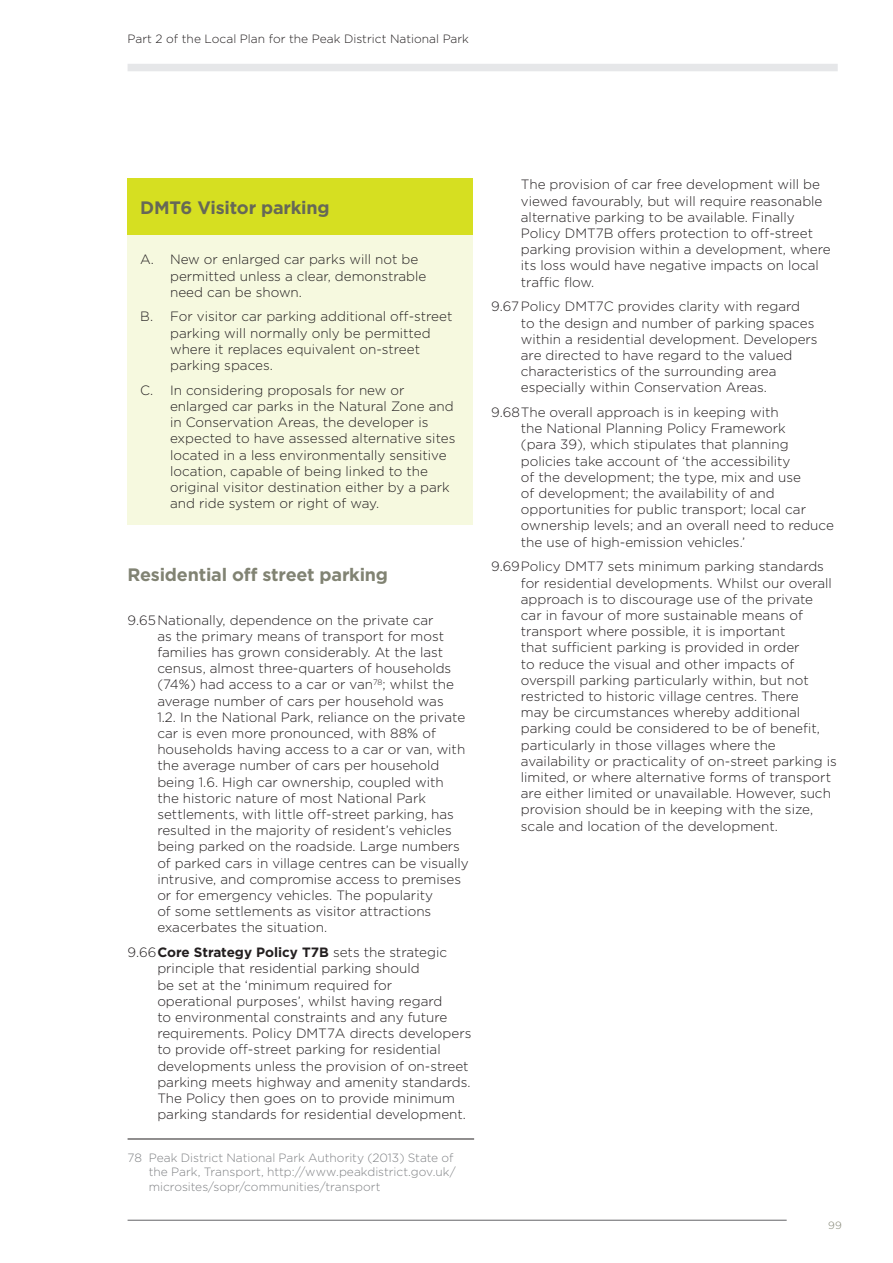
<style>
.page{position:relative;width:893px;height:1263px;background:#fff}
.page>*{position:absolute;margin:0;border:0;box-sizing:border-box;transform-origin:0 0}
.t1{font:700 18px "Gotham";letter-spacing:-.015em;color:#818373}
.t2{font:700 18px "Gotham";letter-spacing:-.015em;color:#666857}
.t3{font:300 13.5px/16.2px "Gotham";color:#231f20}
.t4{font:300 12px/14.4px "Gotham";color:#808285}
.t5{font:300 12px "Gotham";color:#231f20}
.t6{font:300 10.5px "Gotham";color:#818373}
.s1{font-weight:700}
</style>
<div class="page">
<div style="left:128px;top:179px;width:345px;height:56px;background:#d6df21"></div>
<div style="left:128px;top:235px;width:345px;height:289px;background:#f6f9df"></div>
<hr style="left:128px;top:1139px;width:346px;height:1px;background:#231f20">
<hr style="left:128px;top:1220px;width:659px;height:1px;background:#636366">
<div style="left:128px;top:64px;width:710px;height:7px;background:#e6e7e9"></div>
<p class="t5" style="left:128px;top:31px;width:343px">Part 2 of the Local Plan for the Peak District National Park</p>
<h1 class="t2" style="left:140px;top:196px;width:191px">DMT6 Visitor parking</h1>
<p class="t3" style="left:170px;top:251px;width:258px;text-indent:-30px">A. New or enlarged car parks will not be permitted unless a clear, demonstrable need can be shown.</p>
<p class="t3" style="left:170px;top:308px;width:284px;text-indent:-30px">B. For visitor car parking additional off-street parking will normally only be permitted where it replaces equivalent on-street parking spaces.</p>
<p class="t3" style="left:170px;top:381px;width:287px;text-indent:-30px">C. In considering proposals for new or enlarged car parks in the Natural Zone and in Conservation Areas, the developer is expected to have assessed alternative sites located in a less environmentally sensitive location, capable of being linked to the original visitor destination either by a park and ride system or right of way.</p>
<h1 class="t1" style="left:128px;top:563px;width:262px">Residential off street parking</h1>
<p class="t3" style="left:157px;top:611px;width:313px;text-indent:-30px">9.65Nationally, dependence on the private car<br>as the primary means of transport for most families has grown considerably. At the last census, almost three-quarters of households (74%) had access to a car or van<sup>78</sup>; whilst the average number of cars per household was<br>1.2. In the National Park, reliance on the private car is even more pronounced, with 88% of households having access to a car or van, with the average number of cars per household being 1.6. High car ownership, coupled with<br>the historic nature of most National Park settlements, with little off-street parking, has resulted in the majority of resident’s vehicles being parked on the roadside. Large numbers of parked cars in village centres can be visually intrusive, and compromise access to premises or for emergency vehicles. The popularity<br>of some settlements as visitor attractions exacerbates the situation.</p>
<p class="t3" style="left:157px;top:944px;width:316px;text-indent:-30px">9.66<span class="s1">Core Strategy Policy T7B</span> sets the strategic principle that residential parking should<br>be set at the ‘minimum required for<br>operational purposes’, whilst having regard<br>to environmental constraints and any future requirements. Policy DMT7A directs developers to provide off-street parking for residential developments unless the provision of on-street parking meets highway and amenity standards.<br>The Policy then goes on to provide minimum parking standards for residential development.</p>
<p class="t4" style="left:149px;top:1150px;width:309px;text-indent:-21px">78 Peak District National Park Authority (2013) State of the Park, Transport, http://www.peakdistrict.gov.uk/ microsites/sopr/communities/transport</p>
<p class="t3" style="left:521px;top:176px;width:311px">The provision of car free development will be viewed favourably, but will require reasonable alternative parking to be available. Finally Policy DMT7B offers protection to off-street parking provision within a development, where its loss would have negative impacts on local traffic flow.</p>
<p class="t3" style="left:521px;top:298px;width:298px;text-indent:-30px">9.67Policy DMT7C provides clarity with regard<br>to the design and number of parking spaces within a residential development. Developers are directed to have regard to the valued characteristics of the surrounding area especially within Conservation Areas.</p>
<p class="t3" style="left:521px;top:404px;width:315px;text-indent:-30px">9.68The overall approach is in keeping with<br>the National Planning Policy Framework<br>(para 39), which stipulates that planning policies take account of ‘the accessibility<br>of the development; the type, mix and use<br>of development; the availability of and opportunities for public transport; local car ownership levels; and an overall need to reduce the use of high-emission vehicles.’</p>
<p class="t3" style="left:521px;top:558px;width:317px;text-indent:-30px">9.69Policy DMT7 sets minimum parking standards for residential developments. Whilst our overall approach is to discourage use of the private car in favour of more sustainable means of transport where possible, it is important<br>that sufficient parking is provided in order<br>to reduce the visual and other impacts of overspill parking particularly within, but not restricted to historic village centres. There<br>may be circumstances whereby additional parking could be considered to be of benefit, particularly in those villages where the availability or practicality of on-street parking is limited, or where alternative forms of transport are either limited or unavailable. However, such provision should be in keeping with the size, scale and location of the development.</p>
<p class="t6" style="left:828px;top:1218px;width:15px">99</p>
</div>
